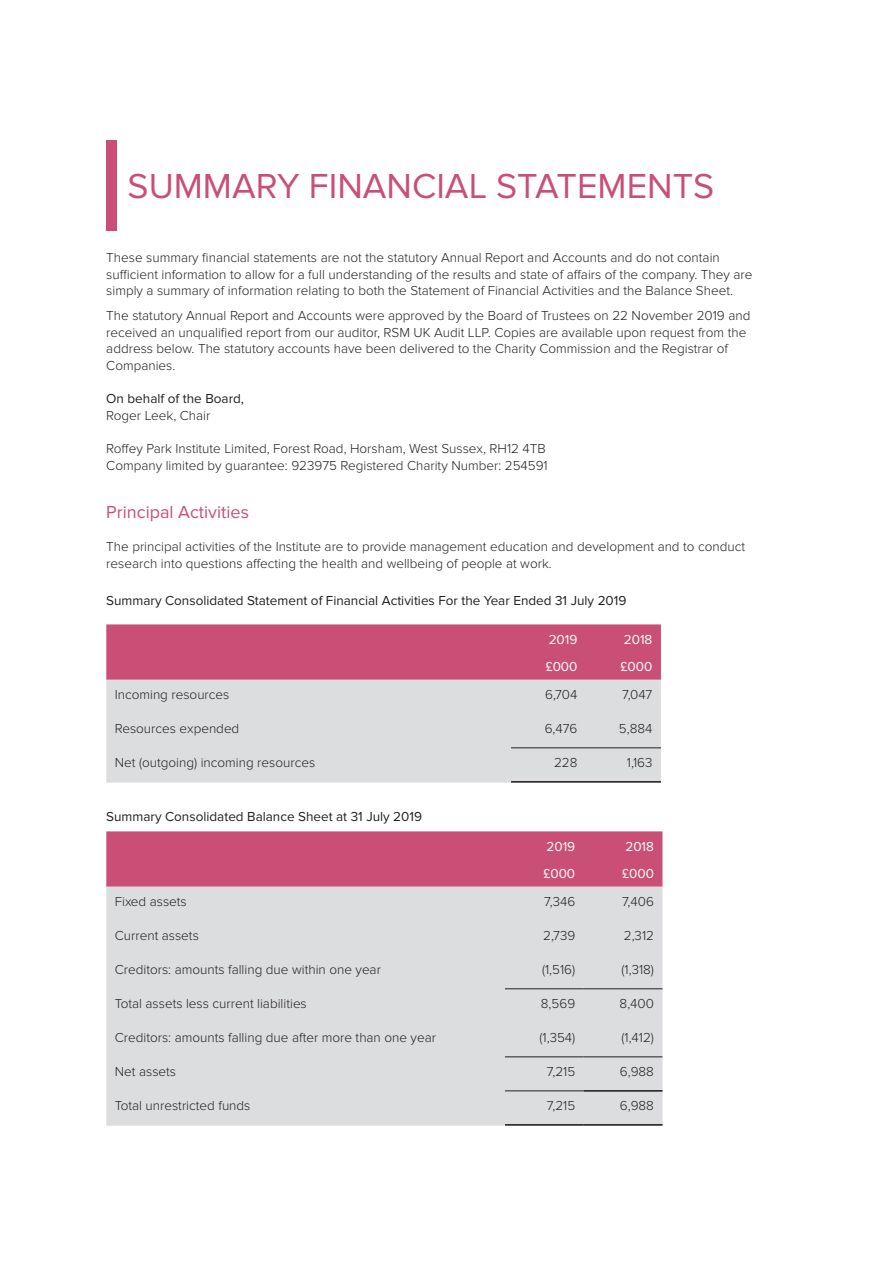
<style>
.page{position:relative;width:893px;height:1263px;background:#fff}
.page>*{position:absolute;margin:0;border:0;box-sizing:border-box;transform-origin:0 0}
.Main_Heading{font:36px "Proxima Nova";color:#c94f77}
.Heading_2{font:18px "Proxima Nova";color:#c94f77}
.report_content{font:300 13.5px/16.5px "Proxima Nova";color:#231f20}
.t1{font:13.5px/16.5px "Proxima Nova";color:#231f20}
.t2{font:13.5px "Proxima Nova";color:#fff}
.s1{font-weight:300}
</style>
<div class="page">
<div style="left:106px;top:624px;width:555px;height:56px;background:#c94f77"></div>
<div style="left:106px;top:680px;width:555px;height:101px;background:#dcdddf"></div>
<hr style="left:511px;top:747px;width:75px;height:1px;background:#231f20">
<hr style="left:586px;top:747px;width:75px;height:1px;background:#231f20">
<hr style="left:511px;top:781px;width:75px;height:1px;background:#231f20">
<hr style="left:511px;top:782px;width:75px;height:1px;background:#231f20">
<hr style="left:586px;top:781px;width:75px;height:1px;background:#231f20">
<hr style="left:586px;top:782px;width:75px;height:1px;background:#231f20">
<hr style="left:106px;top:781px;width:405px;height:2px;background:#dcdddf">
<div style="left:106px;top:831px;width:556px;height:56px;background:#c94f77"></div>
<div style="left:106px;top:887px;width:556px;height:237px;background:#dcdddf"></div>
<hr style="left:505px;top:988px;width:79px;height:1px;background:#231f20">
<hr style="left:584px;top:988px;width:78px;height:1px;background:#231f20">
<hr style="left:505px;top:1056px;width:79px;height:1px;background:#231f20">
<hr style="left:584px;top:1056px;width:78px;height:1px;background:#231f20">
<hr style="left:505px;top:1090px;width:79px;height:1px;background:#231f20">
<hr style="left:584px;top:1124px;width:78px;height:1px;background:#231f20">
<hr style="left:584px;top:1125px;width:78px;height:1px;background:#231f20">
<hr style="left:584px;top:1090px;width:78px;height:1px;background:#231f20">
<hr style="left:584px;top:1091px;width:78px;height:1px;background:#231f20">
<hr style="left:505px;top:1124px;width:79px;height:1px;background:#231f20">
<hr style="left:505px;top:1125px;width:79px;height:1px;background:#231f20">
<hr style="left:106px;top:1124px;width:399px;height:2px;background:#dcdddf">
<div style="left:106px;top:140px;width:11px;height:91px;background:#c94f77"></div>
<p class="Main_Heading" style="left:128px;top:165px;width:588px">SUMMARY FINANCIAL STATEMENTS</p>
<p class="report_content" style="left:106px;top:250px;width:648px">These summary financial statements are not the statutory Annual Report and Accounts and do not contain sufficient information to allow for a full understanding of the results and state of affairs of the company. They are simply a summary of information relating to both the Statement of Financial Activities and the Balance Sheet.</p>
<p class="report_content" style="left:106px;top:308px;width:646px">The statutory Annual Report and Accounts were approved by the Board of Trustees on 22 November 2019 and received an unqualified report from our auditor, RSM UK Audit LLP. Copies are available upon request from the address below. The statutory accounts have been delivered to the Charity Commission and the Registrar of Companies.</p>
<p class="t1" style="left:106px;top:391px;width:139px">On behalf of the Board,<br><span class="s1">Roger Leek, Chair</span></p>
<p class="report_content" style="left:106px;top:441px;width:441px">Roffey Park Institute Limited, Forest Road, Horsham, West Sussex, RH12 4TB</p>
<p class="report_content" style="left:106px;top:457px;width:443px">Company limited by guarantee: 923975 Registered Charity Number: 254591</p>
<p class="Heading_2" style="left:106px;top:501px;width:144px">Principal Activities</p>
<p class="report_content" style="left:106px;top:539px;width:640px">The principal activities of the Institute are to provide management education and development and to conduct research into questions affecting the health and wellbeing of people at work.</p>
<p class="t1" style="left:106px;top:593px;width:522px">Summary Consolidated Statement of Financial Activities For the Year Ended 31 July 2019</p>
<p class="t2" style="left:549px;top:631px;width:30px">2019</p>
<p class="t2" style="left:624px;top:631px;width:30px">2018</p>
<p class="t2" style="left:546px;top:659px;width:33px">£000</p>
<p class="t2" style="left:621px;top:659px;width:33px">£000</p>
<p class="report_content" style="left:115px;top:686px;width:116px">Incoming resources</p>
<p class="report_content" style="left:545px;top:686px;width:34px">6,704</p>
<p class="report_content" style="left:622px;top:686px;width:32px">7,047</p>
<p class="report_content" style="left:115px;top:720px;width:126px">Resources expended</p>
<p class="report_content" style="left:545px;top:720px;width:34px">6,476</p>
<p class="report_content" style="left:619px;top:720px;width:35px">5,884</p>
<p class="report_content" style="left:115px;top:754px;width:202px">Net (outgoing) incoming resources</p>
<p class="report_content" style="left:554px;top:754px;width:25px">228</p>
<p class="report_content" style="left:627px;top:754px;width:27px">1,163</p>
<p class="t1" style="left:106px;top:808px;width:317px">Summary Consolidated Balance Sheet at 31 July 2019</p>
<p class="t2" style="left:546px;top:838px;width:30px">2019</p>
<p class="t2" style="left:625px;top:838px;width:30px">2018</p>
<p class="t2" style="left:543px;top:866px;width:33px">£000</p>
<p class="t2" style="left:622px;top:866px;width:33px">£000</p>
<p class="report_content" style="left:115px;top:893px;width:73px">Fixed assets</p>
<p class="report_content" style="left:544px;top:893px;width:32px">7,346</p>
<p class="report_content" style="left:622px;top:893px;width:33px">7,406</p>
<p class="report_content" style="left:115px;top:927px;width:86px">Current assets</p>
<p class="report_content" style="left:543px;top:927px;width:33px">2,739</p>
<p class="report_content" style="left:624px;top:927px;width:32px">2,312</p>
<p class="report_content" style="left:115px;top:961px;width:268px">Creditors: amounts falling due within one year</p>
<p class="report_content" style="left:542px;top:961px;width:35px">(1,516)</p>
<p class="report_content" style="left:622px;top:961px;width:34px">(1,318)</p>
<p class="report_content" style="left:115px;top:995px;width:194px">Total assets less current liabilities</p>
<p class="report_content" style="left:541px;top:995px;width:36px">8,569</p>
<p class="report_content" style="left:620px;top:995px;width:36px">8,400</p>
<p class="report_content" style="left:115px;top:1029px;width:323px">Creditors: amounts falling due after more than one year</p>
<p class="report_content" style="left:539px;top:1029px;width:37px">(1,354)</p>
<p class="report_content" style="left:621px;top:1029px;width:34px">(1,412)</p>
<p class="report_content" style="left:115px;top:1063px;width:63px">Net assets</p>
<p class="report_content" style="left:547px;top:1063px;width:30px">7,215</p>
<p class="report_content" style="left:620px;top:1063px;width:36px">6,988</p>
<p class="report_content" style="left:115px;top:1097px;width:137px">Total unrestricted funds</p>
<p class="report_content" style="left:547px;top:1097px;width:30px">7,215</p>
<p class="report_content" style="left:620px;top:1097px;width:36px">6,988</p>
</div>
